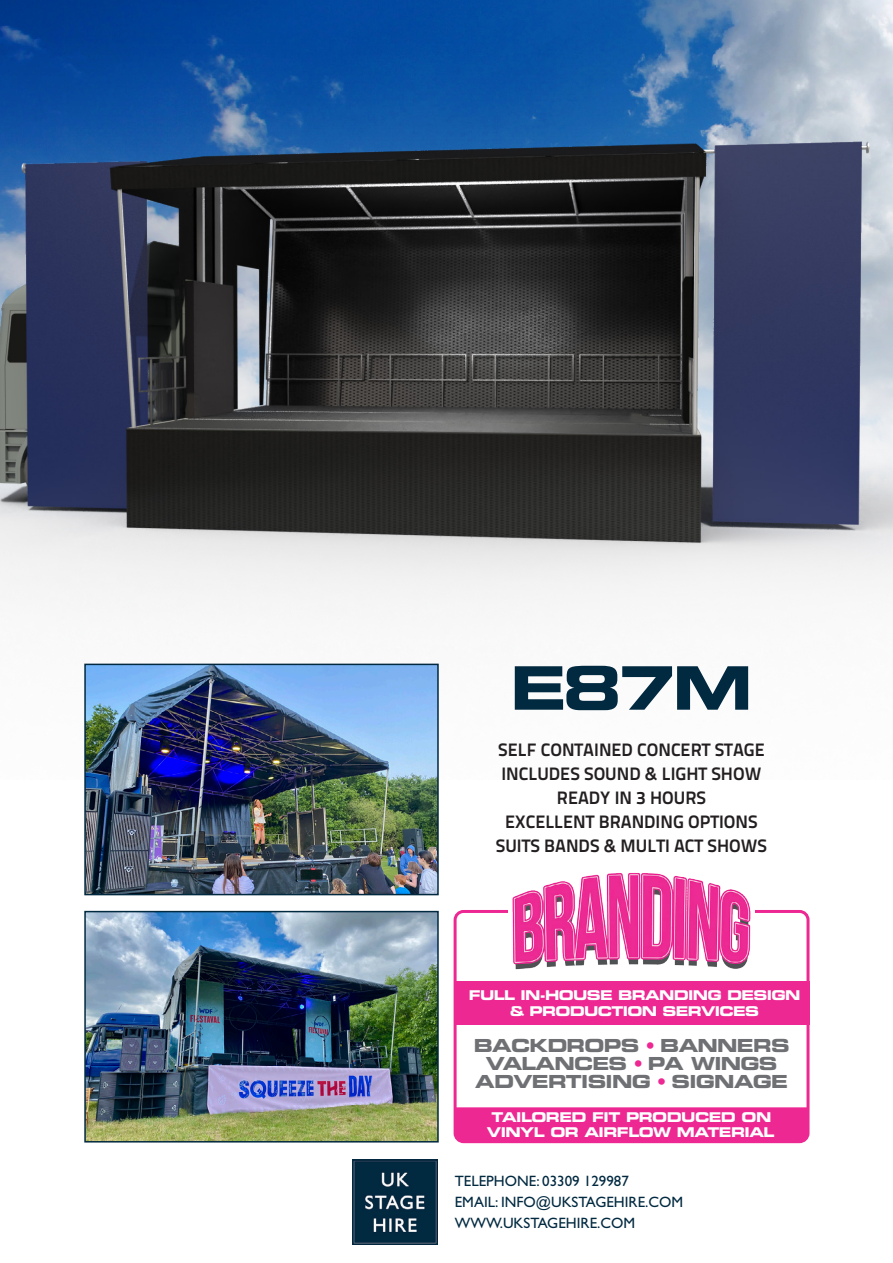
<style>
.page{position:relative;width:893px;height:1263px;background:#fff}
.page>*{position:absolute;margin:0;border:0;box-sizing:border-box;transform-origin:0 0}
.t1{font:60px "Eurostile LT Std Bold Ex 2";color:#012940}
.t2{font:18px "Titillium Text 25 L 800 wt";color:#231f20}
.t3{font:18px "Eurostile LT Std Bold Ex 2";letter-spacing:-.04em;color:#6f7073}
.t4{font:15px "Gill Sans CE";color:#012940}
.t5{font:13.5px/16.2px "Eurostile LT Std Bold Ex 2";letter-spacing:-.05em;color:#fff;text-align:center}
.s1{color:#ed2893}
</style>
<div class="page">
<img style="left:87px;top:779px;width:349px;height:113px">
<div style="left:84px;top:664px;width:355px;height:231px;border:2px solid #012940"></div>
<img style="left:87px;top:914px;width:349px;height:225px">
<div style="left:84px;top:911px;width:355px;height:231px;border:2px solid #012940"></div>
<div style="left:454px;top:910px;width:355px;height:233px;border:3px solid #ed2893;border-radius:9px"></div>
<div style="left:508px;top:869px;width:247px;height:103px;background:#fff"></div>
<img style="left:512px;top:873px;width:239px;height:97px">
<div style="left:455px;top:981px;width:354px;height:43px;background:#ed2893"></div>
<div style="left:455px;top:1107px;width:353px;height:34px;background:#ed2893"></div>
<img style="left:353px;top:1159px;width:85px;height:85px">
<img style="left:0;top:0;width:893px;height:779px">
<p class="t1" style="left:510px;top:646px;width:244px">E87M</p>
<p class="t2" style="left:498px;top:736px;width:268px">SELF CONTAINED CONCERT STAGE</p>
<p class="t2" style="left:501px;top:760px;width:261px">INCLUDES SOUND &amp; LIGHT SHOW</p>
<p class="t2" style="left:557px;top:784px;width:151px">READY IN 3 HOURS</p>
<p class="t2" style="left:505px;top:808px;width:254px">EXCELLENT BRANDING OPTIONS</p>
<p class="t2" style="left:496px;top:832px;width:273px">SUITS BANDS &amp; MULTI ACT SHOWS</p>
<p class="t5" style="left:469px;top:986px;width:333px">FULL IN-HOUSE BRANDING DESIGN &amp; PRODUCTION SERVICES</p>
<p class="t3" style="left:474px;top:1033px;width:317px">BACKDROPS <span class="s1">•</span> BANNERS</p>
<p class="t3" style="left:486px;top:1051px;width:293px">VALANCES <span class="s1">•</span> PA WINGS</p>
<p class="t3" style="left:475px;top:1069px;width:314px">ADVERTISING <span class="s1">•</span> SIGNAGE</p>
<p class="t5" style="left:492px;top:1108px;width:281px">TAILORED FIT PRODUCED ON</p>
<p class="t5" style="left:487px;top:1123px;width:289px">VINYL OR AIRFLOW MATERIAL</p>
<p class="t4" style="left:455px;top:1172px;width:176px">TELEPHONE: 03309 129987</p>
<p class="t4" style="left:455px;top:1193px;width:230px">EMAIL: INFO@UKSTAGEHIRE.COM</p>
<p class="t4" style="left:455px;top:1214px;width:182px">WWW.UKSTAGEHIRE.COM</p>
</div>
